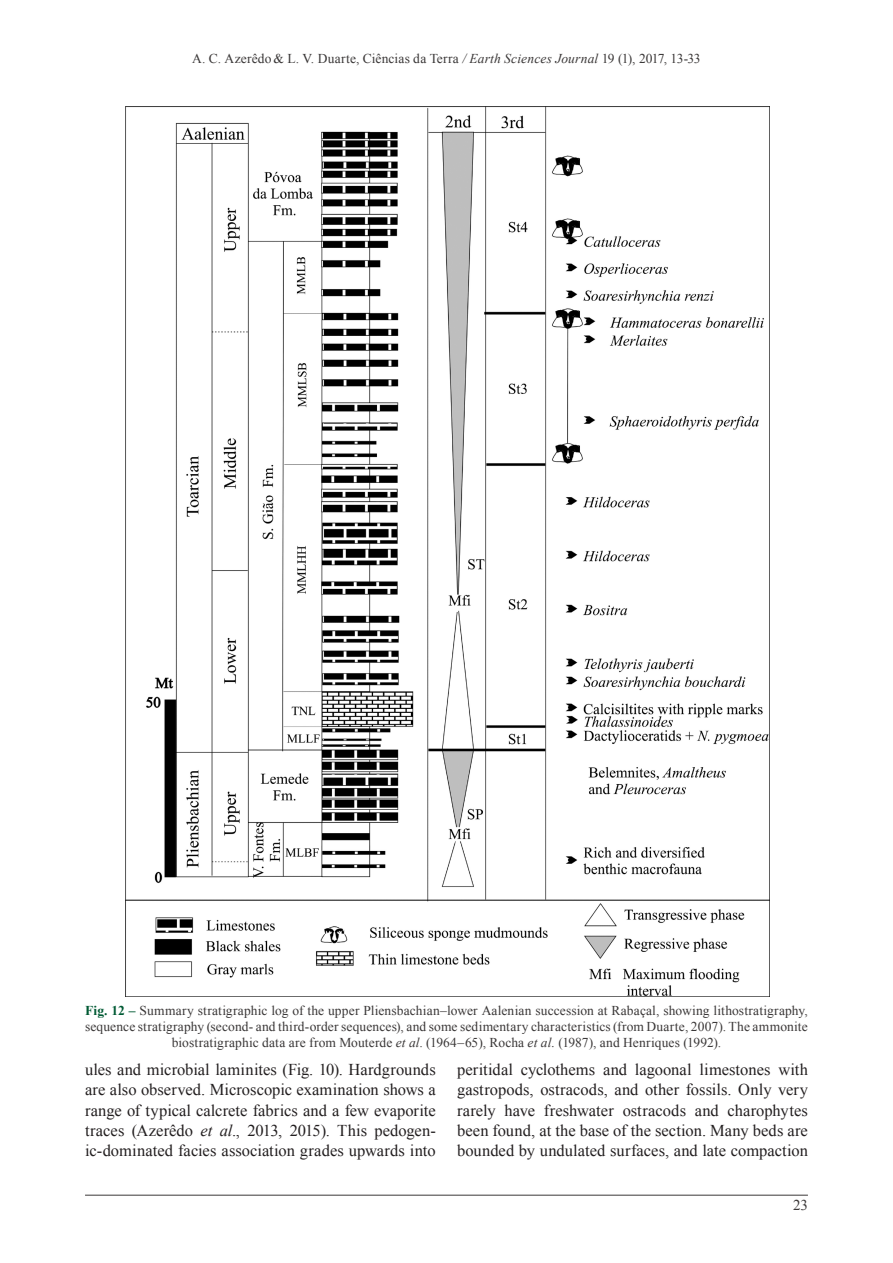
<style>
.page{position:relative;width:893px;height:1263px;background:#fff}
.page>*{position:absolute;margin:0;border:0;box-sizing:border-box;transform-origin:0 0}
.Texto_do_Artigo{font:16.5px/20.4px "Times New Roman";color:#231f20;text-align:justify}
.t1{font:15px "Times New Roman";color:#3b3838}
.Texto_do_Artigo-2{font:13.5px/16.2px "Times New Roman";letter-spacing:.01em;color:#3b3838;text-align:center}
.s1{font-style:italic}
.s2{font-weight:700;color:#005a34}
</style>
<div class="page">
<hr style="left:85px;top:1195px;width:723px;height:1px;background:#3b3838">
<img style="left:126px;top:106px;width:644px;height:890px">
<p class="Texto_do_Artigo-2" style="left:192px;top:50px;width:510px">A. C. Azerêdo&amp; L. V. Duarte, Ciências da Terra <span class="s1">/ Earth Sciences Journal</span> 19 (1), 2017, 13-33</p>
<p class="Texto_do_Artigo-2" style="left:85px;top:1002px;width:724px"><span class="s2">Fig. 12 –</span> Summary stratigraphic log of the upper Pliensbachian–lower Aalenian succession at Rabaçal, showing lithostratigraphy, sequence stratigraphy (second- and third-order sequences), and some sedimentary characteristics (from Duarte, 2007). The ammonite biostratigraphic data are from Mouterde <span class="s1">et al</span>. (1964–65), Rocha <span class="s1">et al.</span> (1987), and Henriques (1992).</p>
<p class="Texto_do_Artigo" style="left:85px;top:1058px;width:352px">ules and microbial laminites (Fig. 10). Hardgrounds are also observed. Microscopic examination shows a range of typical calcrete fabrics and a few evaporite traces (Azerêdo <span class="s1">et al</span>., 2013, 2015). This pedogen&shy;ic-dominated facies association grades upwards into</p>
<p class="Texto_do_Artigo" style="left:457px;top:1058px;width:352px">peritidal cyclothems and lagoonal limestones with gastropods, ostracods, and other fossils. Only very rarely have freshwater ostracods and charophytes been found, at the base of the section. Many beds are bounded by undulated surfaces, and late compaction</p>
<p class="t1" style="left:793px;top:1194px;width:16px">23</p>
</div>
